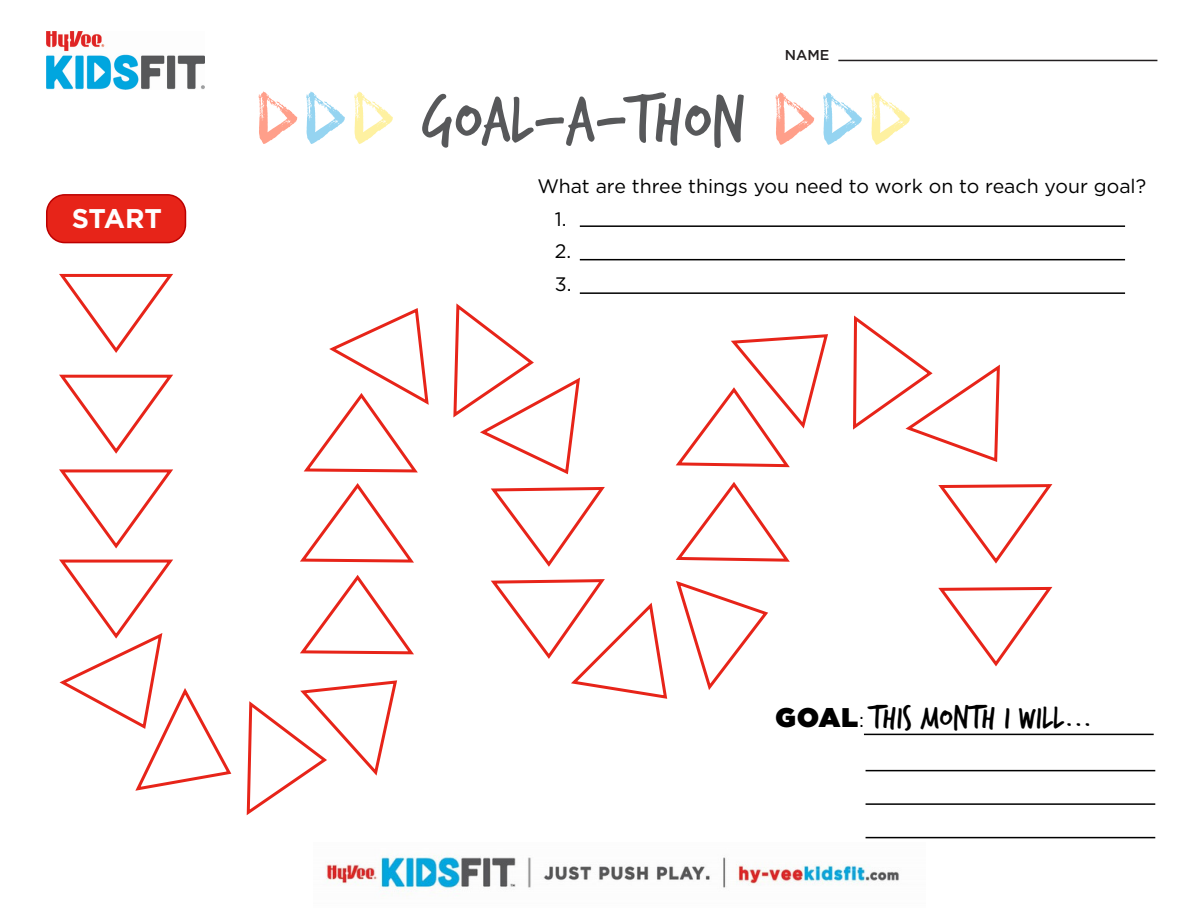
<style>
.page{position:relative;width:1188px;height:918px;background:#fff}
.page>*{position:absolute;margin:0;border:0;box-sizing:border-box;transform-origin:0 0}
.t1{font:72px "Trash Hand";color:#57585a}
.t2{font:34.5px "Trash Hand";color:#000}
.t3{font:700 27px "Gotham";letter-spacing:-.005em;color:#fefefe}
.t4{font:19.5px/32.4px "Gotham";color:#000}
.t5{font:500 14.25px "Gotham";color:#231f20}
.s1{font-family:"Gotham";font-weight:900;font-size:27px}
.s2{font-family:"Gotham";font-size:19.5px}
</style>
<div class="page">
<img style="left:325px;top:855px;width:574px;height:41px">
<img style="left:47px;top:32px;width:158px;height:57px">
<svg style="left:306px;top:91px;width:39px;height:53px"></svg>
<svg style="left:354px;top:91px;width:39px;height:53px"></svg>
<svg style="left:259px;top:91px;width:38px;height:53px"></svg>
<svg style="left:823px;top:92px;width:39px;height:53px"></svg>
<svg style="left:871px;top:92px;width:39px;height:53px"></svg>
<svg style="left:776px;top:92px;width:38px;height:53px"></svg>
<hr style="left:838px;top:60px;width:319px;height:1px;background:#231f20">
<hr style="left:580px;top:225px;width:545px;height:2px;background:#000">
<hr style="left:580px;top:259px;width:545px;height:1px;background:#000">
<hr style="left:580px;top:292px;width:545px;height:2px;background:#000">
<hr style="left:866px;top:770px;width:289px;height:1px;background:#000">
<hr style="left:864px;top:734px;width:290px;height:1px;background:#000">
<hr style="left:866px;top:803px;width:289px;height:2px;background:#000">
<hr style="left:866px;top:837px;width:289px;height:1px;background:#000">
<div style="left:47px;top:195px;width:138px;height:48px;background:#e72419;border-radius:18px"></div>
<div style="left:46px;top:194px;width:140px;height:49px;border:2px solid #bc0000;border-radius:18px"></div>
<svg style="left:59px;top:273px;width:114px;height:80px"></svg>
<svg style="left:59px;top:374px;width:114px;height:80px"></svg>
<svg style="left:59px;top:469px;width:114px;height:80px"></svg>
<svg style="left:59px;top:559px;width:173px;height:232px"></svg>
<svg style="left:246px;top:680px;width:152px;height:136px"></svg>
<svg style="left:300px;top:575px;width:114px;height:80px"></svg>
<svg style="left:300px;top:308px;width:129px;height:255px"></svg>
<svg style="left:453px;top:303px;width:127px;height:172px"></svg>
<svg style="left:491px;top:487px;width:114px;height:80px"></svg>
<svg style="left:491px;top:579px;width:277px;height:120px"></svg>
<svg style="left:675px;top:482px;width:115px;height:80px"></svg>
<svg style="left:675px;top:334px;width:153px;height:134px"></svg>
<svg style="left:853px;top:315px;width:147px;height:147px"></svg>
<svg style="left:938px;top:484px;width:115px;height:80px"></svg>
<svg style="left:938px;top:586px;width:115px;height:81px"></svg>
<h3 class="t3" style="left:72px;top:203px;width:92px">START</h3>
<h1 class="t1" style="left:423px;top:85px;width:324px">GOAL-A-THON</h1>
<p class="t5" style="left:785px;top:47px;width:46px">NAME</p>
<p class="t4" style="left:555px;top:170px;width:593px;text-indent:-18px">What are three things you need to work on to reach your goal?<br>1.<br>2.<br>3.</p>
<h2 class="t2" style="left:776px;top:701px;width:317px"><span class="s1">GOAL</span><span class="s2">:</span> THIS MONTH I WILL...</h2>
</div>
